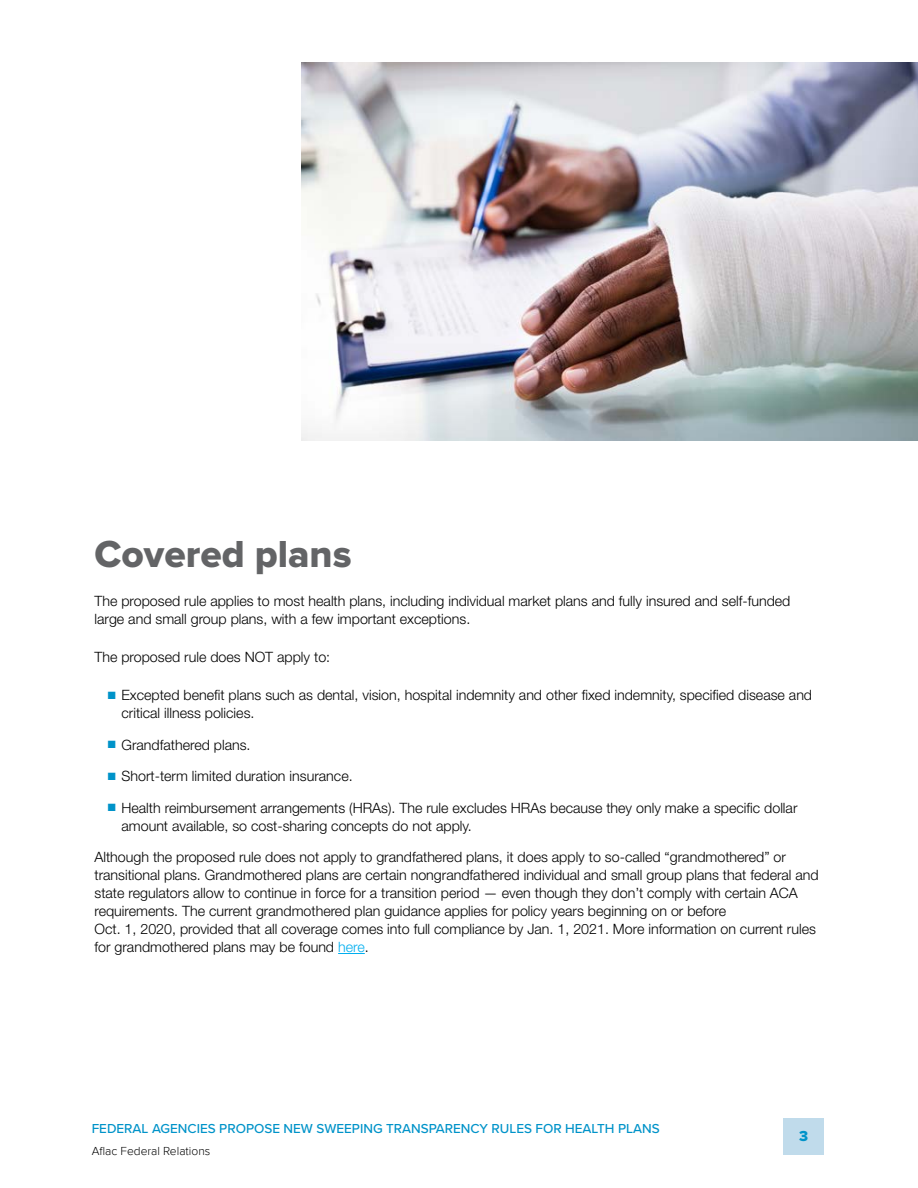
<style>
.page{position:relative;width:918px;height:1188px;background:#fff}
.page>*{position:absolute;margin:0;border:0;box-sizing:border-box;transform-origin:0 0}
.t1{font:800 39px "Proxima Nova";color:#636466}
.t2{font:800 15px "Proxima Nova";color:#0093c9}
.t3{font:300 14.25px/18px "Helvetica Neue LT Std";color:#000}
.t4{font:500 13.5px "Proxima Nova";color:#0093c9}
.t5{font:300 12px "Proxima Nova";color:#000}
.s1{color:#0093c9}
.s2{color:#00aeef}
</style>
<div class="page">
<div style="left:783px;top:1118px;width:41px;height:37px;background:#c0dbeb"></div>
<svg style="left:338px;top:953px;width:27px;height:1px"></svg>
<img style="left:301px;top:63px;width:617px;height:378px">
<h1 class="t1" style="left:94px;top:537px;width:259px">Covered plans</h1>
<p class="t3" style="left:94px;top:591px;width:697px">The proposed rule applies to most health plans, including individual market plans and fully insured and self-funded large and small group plans, with a few important exceptions.</p>
<p class="t3" style="left:94px;top:647px;width:237px">The proposed rule does NOT apply to:</p>
<p class="t3" style="left:122px;top:686px;width:692px;text-indent:-14px"><span class="s1">■</span> Excepted benefit plans such as dental, vision, hospital indemnity and other fixed indemnity, specified disease and critical illness policies.</p>
<p class="t3" style="left:108px;top:735px;width:144px"><span class="s1">■</span> Grandfathered plans.</p>
<p class="t3" style="left:108px;top:767px;width:246px"><span class="s1">■</span> Short-term limited duration insurance.</p>
<p class="t3" style="left:122px;top:798px;width:678px;text-indent:-14px"><span class="s1">■</span> Health reimbursement arrangements (HRAs). The rule excludes HRAs because they only make a specific dollar amount available, so cost-sharing concepts do not apply.</p>
<p class="t3" style="left:94px;top:848px;width:726px">Although the proposed rule does not apply to grandfathered plans, it does apply to so-called “grandmothered” or transitional plans. Grandmothered plans are certain nongrandfathered individual and small group plans that federal and state regulators allow to continue in force for a transition period — even though they don’t comply with certain ACA requirements. The current grandmothered plan guidance applies for policy years beginning on or before<br>Oct. 1, 2020, provided that all coverage comes into full compliance by Jan. 1, 2021. More information on current rules for grandmothered plans may be found <span class="s2">here</span>.</p>
<p class="t4" style="left:92px;top:1118px;width:569px">FEDERAL AGENCIES PROPOSE NEW SWEEPING TRANSPARENCY RULES FOR HEALTH PLANS</p>
<p class="t5" style="left:92px;top:1144px;width:120px">Aflac Federal Relations</p>
<p class="t2" style="left:799px;top:1129px;width:11px">3</p>
</div>
